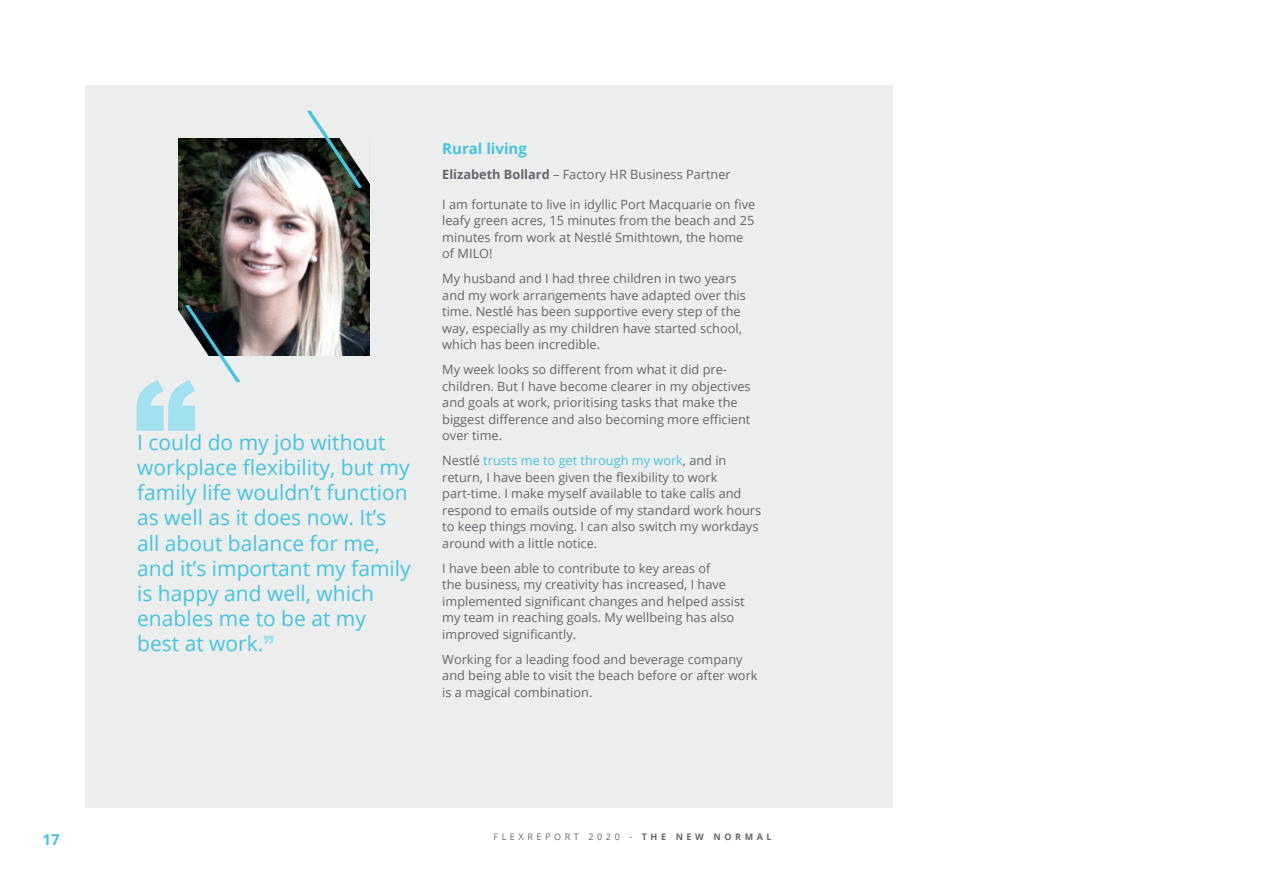
<style>
.page{position:relative;width:1263px;height:893px;background:#fff}
.page>*{position:absolute;margin:0;border:0;box-sizing:border-box;transform-origin:0 0}
.t1{font:21px/25.2px "Open Sans";color:#45c4e0}
.t2{font:700 15px "Open Sans";color:#45c4e0}
.t3{font:12.75px/16.5px "Open Sans";color:#63666a}
.t4{font:9px "Open Sans";letter-spacing:.4em;color:#63666a}
.s1{font-family:"Arial";font-weight:900;color:#a2e1ef}
.s2{font-weight:700}
.s3{color:#45c4e0}
</style>
<div class="page">
<div style="left:85px;top:85px;width:808px;height:723px;background:#eceded"></div>
<img style="left:178px;top:138px;width:191px;height:217px">
<svg style="left:136px;top:305px;width:104px;height:126px"></svg>
<svg style="left:307px;top:111px;width:63px;height:77px"></svg>
<p class="t2" style="left:43px;top:828px;width:19px">17</p>
<h1 class="t1" style="left:137px;top:429px;width:275px">I could do my job without workplace flexibility, but my family life wouldn’t function as well as it does now. It’s all about balance for me, and it’s important my family is happy and well, which enables me to be at my best at work.<span class="s1">”</span></h1>
<p class="t2" style="left:442px;top:138px;width:86px">Rural living</p>
<p class="t3" style="left:442px;top:166px;width:290px"><span class="s2">Elizabeth Bollard</span> – Factory HR Business Partner</p>
<p class="t3" style="left:442px;top:195px;width:314px">I am fortunate to live in idyllic Port Macquarie on five leafy green acres, 15 minutes from the beach and 25 minutes from work at Nestlé Smithtown, the home of MILO!</p>
<p class="t3" style="left:442px;top:270px;width:305px">My husband and I had three children in two years and my work arrangements have adapted over this time. Nestlé has been supportive every step of the way, especially as my children have started school, which has been incredible.</p>
<p class="t3" style="left:442px;top:361px;width:310px">My week looks so different from what it did pre&shy;children. But I have become clearer in my objectives and goals at work, prioritising tasks that make the biggest difference and also becoming more efficient over time.</p>
<p class="t3" style="left:442px;top:452px;width:320px">Nestlé <span class="s3">trusts me to get through my work</span>, and in return, I have been given the flexibility to work part-time. I make myself available to take calls and respond to emails outside of my standard work hours to keep things moving. I can also switch my workdays around with a little notice.</p>
<p class="t3" style="left:442px;top:559px;width:304px">I have been able to contribute to key areas of<br>the business, my creativity has increased, I have implemented significant changes and helped assist my team in reaching goals. My wellbeing has also improved significantly.</p>
<p class="t3" style="left:442px;top:650px;width:317px">Working for a leading food and beverage company and being able to visit the beach before or after work is a magical combination.</p>
<p class="t4" style="left:493px;top:830px;width:280px">FLEXREPORT 2020 - <span class="s2">THE NEW NORMAL</span></p>
</div>
